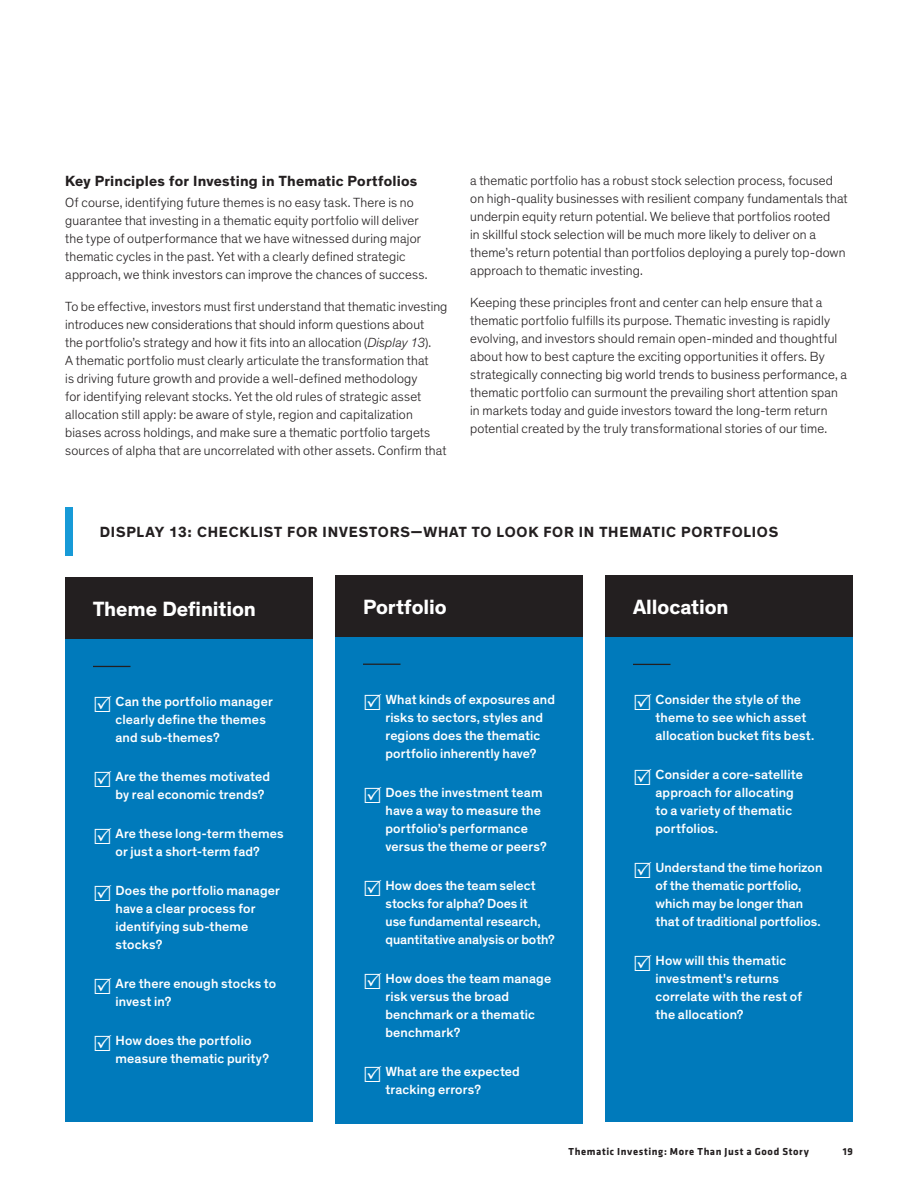
<style>
.page{position:relative;width:918px;height:1188px;background:#fff}
.page>*{position:absolute;margin:0;border:0;box-sizing:border-box;transform-origin:0 0}
.t1{font:700 21px "Theinhardt";letter-spacing:-.005em;color:#fff}
.t2{font:700 15px "Theinhardt";letter-spacing:.045em;color:#231f20}
.t3{font:700 15px "Theinhardt";letter-spacing:.015em;color:#231f20}
.t4{font:300 13.5px/18px "Theinhardt";letter-spacing:.01em;color:#231f20}
.t5{font:500 13.5px/18px "Theinhardt";letter-spacing:.01em;color:#fff}
.t6{font:700 10.5px "Klavika";letter-spacing:.055em;color:#231f20}
.s1{font-style:italic}
</style>
<div class="page">
<div style="left:65px;top:507px;width:8px;height:48px;background:#179ad7"></div>
<div style="left:335px;top:637px;width:248px;height:487px;background:#007abb"></div>
<hr style="left:363px;top:664px;width:37px;height:1px;background:#231f20">
<div style="left:335px;top:575px;width:248px;height:62px;background:#231f20"></div>
<div style="left:605px;top:637px;width:248px;height:485px;background:#007abb"></div>
<hr style="left:633px;top:664px;width:37px;height:1px;background:#231f20">
<div style="left:605px;top:575px;width:248px;height:62px;background:#231f20"></div>
<div style="left:65px;top:639px;width:248px;height:483px;background:#007abb"></div>
<hr style="left:93px;top:666px;width:37px;height:1px;background:#231f20">
<div style="left:65px;top:577px;width:248px;height:62px;background:#231f20"></div>
<p class="t3" style="left:65px;top:172px;width:354px">Key Principles for Investing in Thematic Portfolios</p>
<p class="t4" style="left:65px;top:194px;width:364px">Of course, identifying future themes is no easy task. There is no guarantee that investing in a thematic equity portfolio will deliver the type of outperformance that we have witnessed during major thematic cycles in the past. Yet with a clearly defined strategic approach, we think investors can improve the chances of success.</p>
<p class="t4" style="left:65px;top:298px;width:384px">To be effective, investors must first understand that thematic investing introduces new considerations that should inform questions about<br>the portfolio’s strategy and how it fits into an allocation (<span class="s1">Display 13</span>).<br>A thematic portfolio must clearly articulate the transformation that<br>is driving future growth and provide a well-defined methodology<br>for identifying relevant stocks. Yet the old rules of strategic asset allocation still apply: be aware of style, region and capitalization biases across holdings, and make sure a thematic portfolio targets sources of alpha that are uncorrelated with other assets. Confirm that</p>
<p class="t4" style="left:470px;top:172px;width:379px">a thematic portfolio has a robust stock selection process, focused on high-quality businesses with resilient company fundamentals that underpin equity return potential. We believe that portfolios rooted<br>in skillful stock selection will be much more likely to deliver on a theme’s return potential than portfolios deploying a purely top-down approach to thematic investing.</p>
<p class="t4" style="left:470px;top:293px;width:378px">Keeping these principles front and center can help ensure that a thematic portfolio fulfills its purpose. Thematic investing is rapidly evolving, and investors should remain open-minded and thoughtful about how to best capture the exciting opportunities it offers. By strategically connecting big world trends to business performance, a thematic portfolio can surmount the prevailing short attention span in markets today and guide investors toward the long-term return potential created by the truly transformational stories of our time.</p>
<p class="t2" style="left:100px;top:523px;width:680px">DISPLAY 13: CHECKLIST FOR INVESTORS—WHAT TO LOOK FOR IN THEMATIC PORTFOLIOS</p>
<h1 class="t1" style="left:93px;top:596px;width:165px">Theme Definition</h1>
<p class="t5" style="left:116px;top:693px;width:159px">Can the portfolio manager clearly define the themes and sub-themes?</p>
<p class="t5" style="left:116px;top:768px;width:156px">Are the themes motivated by real economic trends?</p>
<p class="t5" style="left:116px;top:825px;width:170px">Are these long-term themes or just a short-term fad?</p>
<p class="t5" style="left:116px;top:882px;width:166px">Does the portfolio manager have a clear process for identifying sub-theme stocks?</p>
<p class="t5" style="left:116px;top:975px;width:162px">Are there enough stocks to invest in?</p>
<p class="t5" style="left:116px;top:1032px;width:155px">How does the portfolio measure thematic purity?</p>
<h1 class="t1" style="left:363px;top:594px;width:85px">Portfolio</h1>
<h1 class="t1" style="left:633px;top:594px;width:97px">Allocation</h1>
<p class="t5" style="left:386px;top:691px;width:171px">What kinds of exposures and risks to sectors, styles and regions does the thematic portfolio inherently have?</p>
<p class="t5" style="left:386px;top:784px;width:163px">Does the investment team have a way to measure the portfolio’s performance versus the theme or peers?</p>
<p class="t5" style="left:386px;top:877px;width:171px">How does the team select stocks for alpha? Does it<br>use fundamental research, quantitative analysis or both?</p>
<p class="t5" style="left:386px;top:970px;width:167px">How does the team manage risk versus the broad benchmark or a thematic benchmark?</p>
<p class="t5" style="left:386px;top:1063px;width:136px">What are the expected tracking errors?</p>
<p class="t5" style="left:656px;top:691px;width:160px">Consider the style of the theme to see which asset allocation bucket fits best.</p>
<p class="t5" style="left:656px;top:766px;width:149px">Consider a core-satellite approach for allocating to a variety of thematic portfolios.</p>
<p class="t5" style="left:656px;top:859px;width:168px">Understand the time horizon of the thematic portfolio, which may be longer than that of traditional portfolios.</p>
<p class="t5" style="left:656px;top:952px;width:148px">How will this thematic investment's returns correlate with the rest of the allocation?</p>
<p class="t6" style="left:569px;top:1144px;width:242px">Thematic Investing: More Than Just a Good Story</p>
<p class="t6" style="left:843px;top:1144px;width:12px">19</p>
</div>
